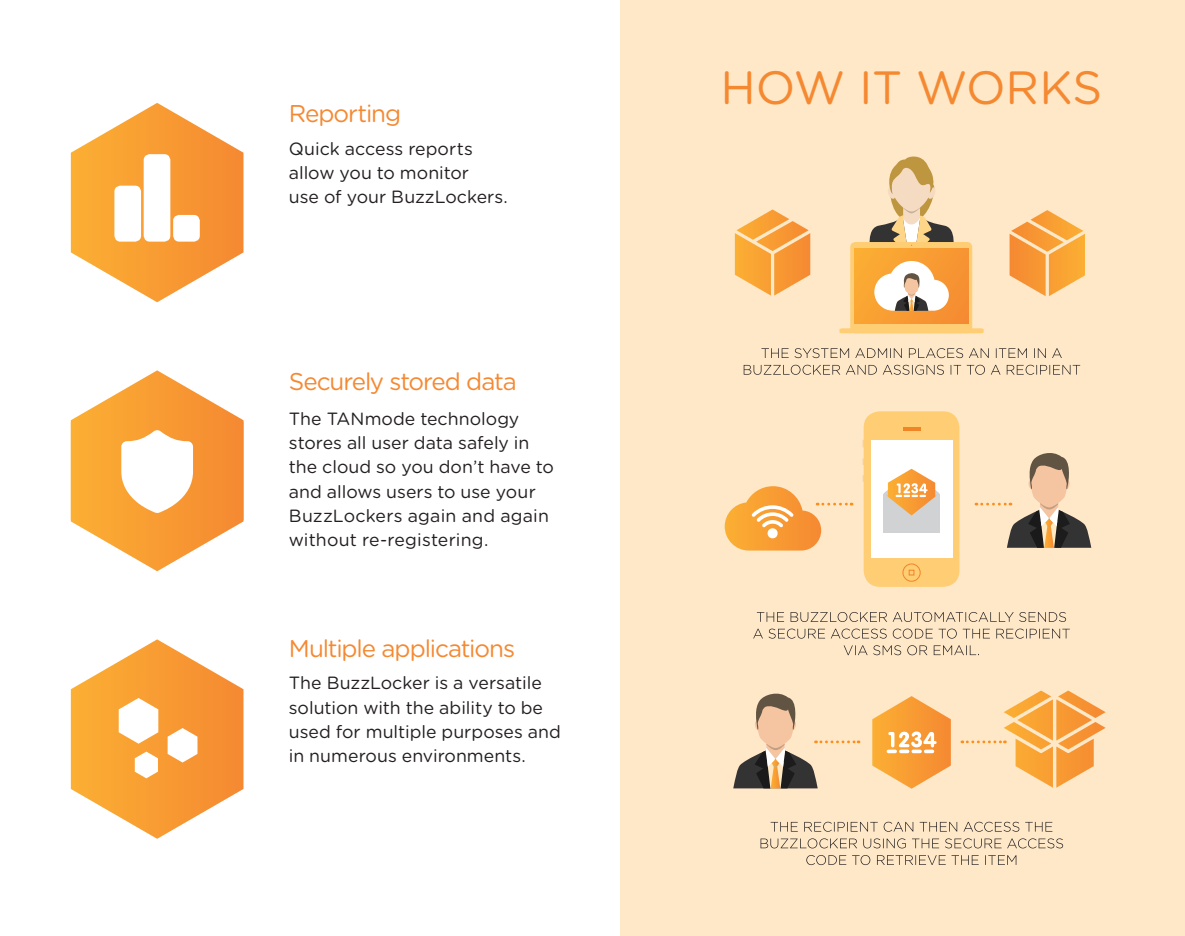
<style>
.page{position:relative;width:1185px;height:936px;background:#fff}
.page>*{position:absolute;margin:0;border:0;box-sizing:border-box;transform-origin:0 0}
.t1{font:46.6px "Gotham Rounded";letter-spacing:-.005em;color:#f58932}
.t2{font:24.2px "Gotham Rounded";letter-spacing:-.045em;color:#f58932}
.t3{font:17.8px/24.2px "Gotham Rounded";color:#231f20}
</style>
<div class="page">
<div style="left:621px;top:0;width:564px;height:935px;background:#fee8c7"></div>
<svg style="left:744px;top:365px;width:336px;height:10px"></svg>
<svg style="left:761px;top:348px;width:301px;height:10px"></svg>
<svg style="left:844px;top:645px;width:135px;height:10px"></svg>
<svg style="left:753px;top:628px;width:317px;height:10px"></svg>
<svg style="left:757px;top:612px;width:309px;height:10px"></svg>
<svg style="left:806px;top:855px;width:210px;height:10px"></svg>
<svg style="left:760px;top:838px;width:303px;height:10px"></svg>
<svg style="left:771px;top:821px;width:281px;height:10px"></svg>
<div style="left:864px;top:411px;width:95px;height:176px;background:#ffcd73;border-radius:16px"></div>
<svg style="left:903px;top:427px;width:17px;height:4px"></svg>
<div style="left:902px;top:563px;width:19px;height:18px;border:1px solid #f08526;border-radius:50%"></div>
<svg style="left:908px;top:569px;width:7px;height:7px"></svg>
<div style="left:871px;top:440px;width:81px;height:117px;background:#fff"></div>
<svg style="left:735px;top:209px;width:75px;height:86px"></svg>
<svg style="left:1009px;top:210px;width:76px;height:86px"></svg>
<div style="left:850px;top:242px;width:122px;height:91px;background:#ffcd73;border-radius:5px"></div>
<div style="left:854px;top:249px;width:114px;height:75px;background:linear-gradient(to right,#faaa33,#f68f32)"></div>
<svg style="left:839px;top:328px;width:145px;height:5px"></svg>
<svg style="left:869px;top:156px;width:85px;height:90px"></svg>
<svg style="left:874px;top:261px;width:75px;height:50px;background:#e7ccad"></svg>
<svg style="left:976px;top:453px;width:115px;height:94px"></svg>
<svg style="left:733px;top:693px;width:126px;height:95px"></svg>
<svg style="left:962px;top:690px;width:144px;height:97px"></svg>
<svg style="left:883px;top:468px;width:57px;height:65px"></svg>
<svg style="left:872px;top:696px;width:79px;height:92px"></svg>
<svg style="left:725px;top:486px;width:127px;height:64px"></svg>
<svg style="left:71px;top:370px;width:172px;height:201px"></svg>
<svg style="left:71px;top:103px;width:172px;height:199px"></svg>
<div style="left:144px;top:154px;width:26px;height:87px;background:#fff;border-radius:6px"></div>
<div style="left:114px;top:186px;width:27px;height:55px;background:#fff;border-radius:6px"></div>
<div style="left:173px;top:215px;width:27px;height:26px;background:#fff;border-radius:6px"></div>
<svg style="left:71px;top:639px;width:172px;height:199px"></svg>
<p class="t2" style="left:289px;top:97px;width:114px">Reporting</p>
<p class="t3" style="left:289px;top:135px;width:220px">Quick access reports allow you to monitor<br>use of your BuzzLockers.</p>
<p class="t2" style="left:289px;top:364px;width:229px">Securely stored data</p>
<p class="t3" style="left:289px;top:406px;width:267px">The TANmode technology stores all user data safely in the cloud so you don’t have to and allows users to use your<br>BuzzLockers again and again without re-registering.</p>
<p class="t2" style="left:289px;top:632px;width:228px">Multiple applications</p>
<p class="t3" style="left:289px;top:670px;width:274px">The BuzzLocker is a versatile solution with the ability to be used for multiple purposes and in numerous environments.</p>
<p class="t1" style="left:720px;top:55px;width:383px">HOW IT WORKS</p>
</div>
